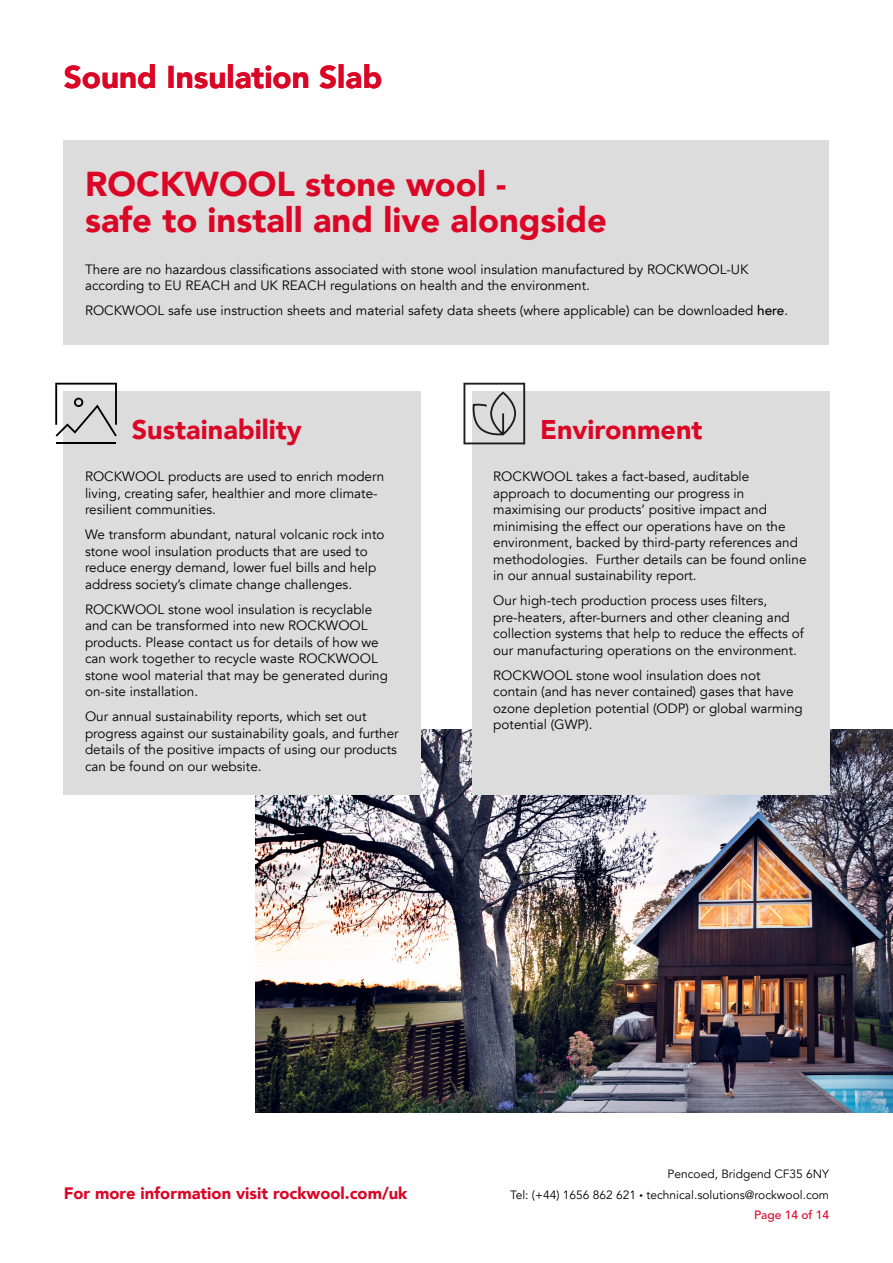
<style>
.page{position:relative;width:893px;height:1263px;background:#fff}
.page>*{position:absolute;margin:0;border:0;box-sizing:border-box;transform-origin:0 0}
.t1{font:900 34.5px/36px "Avenir";color:#db0626}
.t2{font:900 31.5px "Avenir";color:#db0626}
.t3{font:900 27px "Avenir";color:#db0626}
.t4{font:900 16.5px "Avenir";color:#db0626}
.t5{font:13.5px/16.5px "Avenir";color:#000}
.t6{font:12px "Avenir";color:#000}
.t7{font:500 12px "Avenir LT Std";color:#db0626}
.s1{font-weight:500}
.s2{font-size:7.05px}
</style>
<div class="page">
<img style="left:255px;top:729px;width:638px;height:383px">
<div style="left:64px;top:140px;width:765px;height:204px;background:#dddcdc"></div>
<div style="left:64px;top:391px;width:357px;height:404px;background:#dddcdc"></div>
<div style="left:472px;top:391px;width:357px;height:404px;background:#dddcdc"></div>
<svg style="left:55px;top:383px;width:62px;height:54px"></svg>
<hr style="left:56px;top:442px;width:60px;height:2px;background:#000">
<svg style="left:463px;top:383px;width:62px;height:61px"></svg>
<h2 class="t2" style="left:64px;top:50px;width:320px">Sound Insulation Slab</h2>
<h1 class="t1" style="left:85px;top:165px;width:524px">ROCKWOOL stone wool -<br>safe to install and live alongside</h1>
<p class="t5" style="left:85px;top:261px;width:665px">There are no hazardous classifications associated with stone wool insulation manufactured by ROCKWOOL-UK according to EU REACH and UK REACH regulations on health and the environment.</p>
<p class="t5" style="left:85px;top:302px;width:705px">ROCKWOOL safe use instruction sheets and material safety data sheets (where applicable) can be downloaded <span class="s1">here</span>.</p>
<h3 class="t3" style="left:132px;top:407px;width:172px">Sustainability</h3>
<p class="t5" style="left:85px;top:468px;width:301px">ROCKWOOL products are used to enrich modern living, creating safer, healthier and more climate&shy;resilient communities.</p>
<p class="t5" style="left:85px;top:526px;width:301px">We transform abundant, natural volcanic rock into stone wool insulation products that are used to reduce energy demand, lower fuel bills and help address society’s climate change challenges.</p>
<p class="t5" style="left:85px;top:601px;width:304px">ROCKWOOL stone wool insulation is recyclable and can be transformed into new ROCKWOOL products. Please contact us for details of how we can work together to recycle waste ROCKWOOL stone wool material that may be generated during on-site installation.</p>
<p class="t5" style="left:85px;top:708px;width:315px">Our annual sustainability reports, which set out progress against our sustainability goals, and further details of the positive impacts of using our products can be found on our website.</p>
<h3 class="t3" style="left:540px;top:407px;width:164px">Environment</h3>
<p class="t5" style="left:493px;top:468px;width:315px">ROCKWOOL takes a fact-based, auditable approach to documenting our progress in maximising our products’ positive impact and minimising the effect our operations have on the environment, backed by third-party references and methodologies. Further details can be found online in our annual sustainability report.</p>
<p class="t5" style="left:493px;top:592px;width:312px">Our high-tech production process uses filters, pre-heaters, after-burners and other cleaning and collection systems that help to reduce the effects of our manufacturing operations on the environment.</p>
<p class="t5" style="left:493px;top:667px;width:311px">ROCKWOOL stone wool insulation does not contain (and has never contained) gases that have ozone depletion potential (ODP) or global warming potential (GWP).</p>
<p class="t6" style="left:668px;top:1167px;width:163px">Pencoed, Bridgend CF35 6NY</p>
<p class="t4" style="left:64px;top:1179px;width:345px">For more information visit rockwool.com/uk</p>
<p class="t6" style="left:510px;top:1188px;width:320px">Tel: (+44) 1656 862 621 <span class="s2">•</span> technical.solutions@rockwool.com</p>
<p class="t7" style="left:754px;top:1207px;width:77px">Page 14 of 14</p>
</div>
